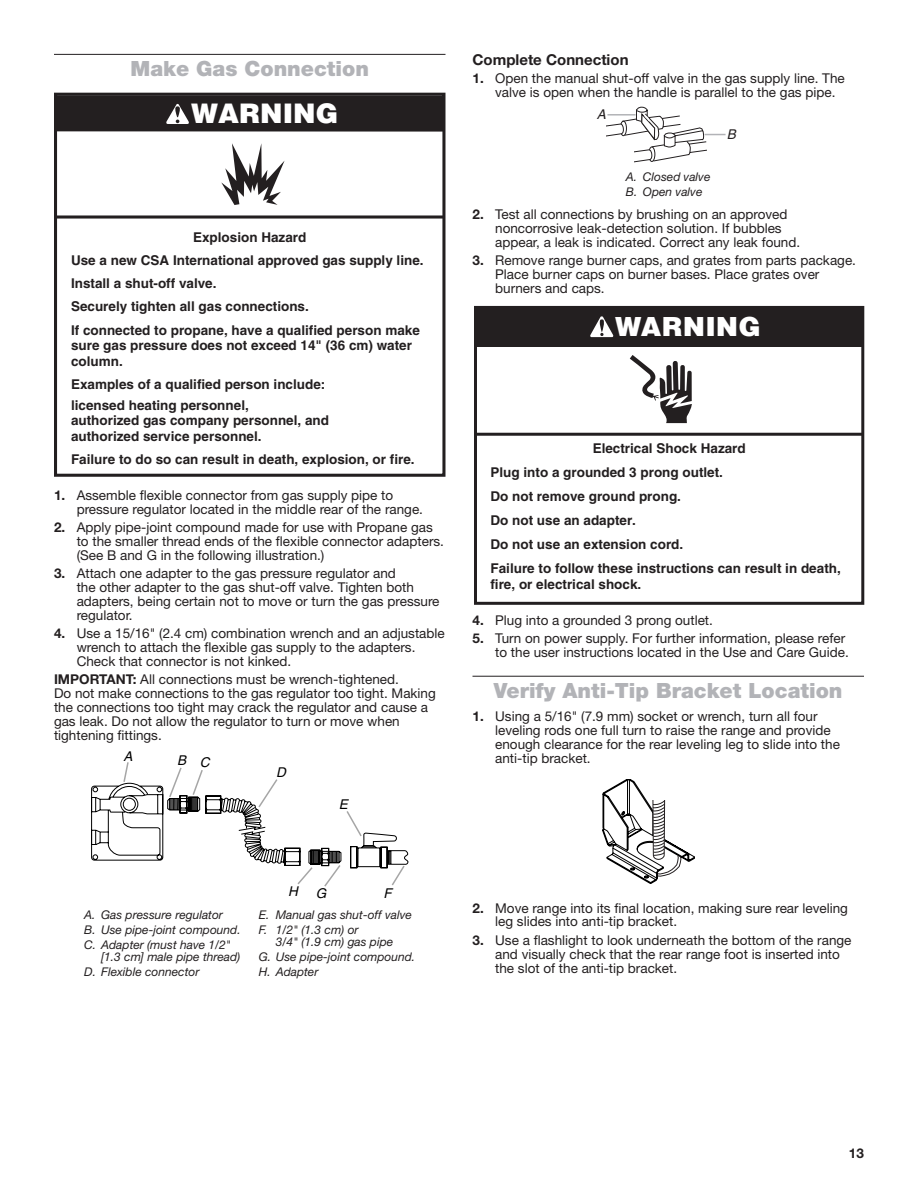
<style>
.page{position:relative;width:918px;height:1188px;background:#fff}
.page>*{position:absolute;margin:0;border:0;box-sizing:border-box;transform-origin:0 0}
.t1{font:900 27px "Helvetica";color:#fff}
.t2{font:900 21px "Helvetica Neue LT Std";color:#b2b3b7}
.t3{font:700 15px "Helvetica Neue LT Std";color:#231f20}
.t4{font:13.5px/14px "Helvetica Neue LT Std";color:#231f20}
.t5{font:700 13.5px/24px "Helvetica";color:#231f20}
.t6{font:italic 13.5px "Helvetica";color:#000}
.t7{font:700 13.5px "Helvetica Neue LT Std";color:#231f20}
.t8{font:italic 13.5px "Helvetica";color:#231f20}
.t9{font:italic 12px/15px "Helvetica Neue LT Std";color:#231f20}
.s1{font-weight:700}
</style>
<div class="page">
<hr style="left:54px;top:54px;width:392px;height:1px;background:#231f20">
<hr style="left:472px;top:676px;width:392px;height:1px;background:#231f20">
<svg style="left:58px;top:215px;width:383px;height:4px;background:#565354"></svg>
<div style="left:54px;top:93px;width:391px;height:384px;border:3px solid #231f20"></div>
<div style="left:56px;top:95px;width:388px;height:37px;background:#231f20"></div>
<svg style="left:166px;top:104px;width:23px;height:20px"></svg>
<svg style="left:221px;top:143px;width:64px;height:62px"></svg>
<svg style="left:91px;top:762px;width:317px;height:125px"></svg>
<svg style="left:606px;top:107px;width:120px;height:56px"></svg>
<svg style="left:630px;top:355px;width:62px;height:68px"></svg>
<div style="left:476px;top:307px;width:387px;height:39px;background:#231f20"></div>
<hr style="left:476px;top:433px;width:387px;height:3px;background:#231f20">
<svg style="left:590px;top:316px;width:24px;height:21px"></svg>
<div style="left:474px;top:306px;width:390px;height:299px;border:3px solid #231f20"></div>
<svg style="left:602px;top:779px;width:93px;height:105px"></svg>
<h2 class="t2" style="left:131px;top:56px;width:240px">Make Gas Connection</h2>
<h1 class="t1" style="left:191px;top:96px;width:148px">WARNING</h1>
<p class="t5" style="left:71px;top:225px;width:354px;line-height:23.2px;text-indent:122px">Explosion Hazard<br>Use a new CSA International approved gas supply line.<br>Install a shut-off valve.<br>Securely tighten all gas connections.<br>If connected to propane, have a qualified person make</p>
<p class="t5" style="left:71px;top:338px;width:343px;line-height:15.8px">sure gas pressure does not exceed 14" (36 cm) water column.</p>
<p class="t5" style="left:71px;top:374px;width:256px;line-height:20.2px">Examples of a qualified person include: licensed heating personnel,</p>
<p class="t5" style="left:71px;top:413px;width:260px;line-height:15.8px">authorized gas company personnel, and authorized service personnel.</p>
<p class="t5" style="left:71px;top:448px;width:345px">Failure to do so can result in death, explosion, or fire.</p>
<p class="t4" style="left:77px;top:488px;width:348px;text-indent:-23px"><span class="s1">1.</span> Assemble flexible connector from gas supply pipe to pressure regulator located in the middle rear of the range.</p>
<p class="t4" style="left:77px;top:520px;width:369px;text-indent:-23px"><span class="s1">2.</span> Apply pipe-joint compound made for use with Propane gas to the smaller thread ends of the flexible connector adapters. (See B and G in the following illustration.)</p>
<p class="t4" style="left:77px;top:566px;width:364px;text-indent:-23px"><span class="s1">3.</span> Attach one adapter to the gas pressure regulator and<br>the other adapter to the gas shut-off valve. Tighten both adapters, being certain not to move or turn the gas pressure regulator.</p>
<p class="t4" style="left:77px;top:626px;width:370px;text-indent:-23px"><span class="s1">4.</span> Use a 15/16" (2.4 cm) combination wrench and an adjustable wrench to attach the flexible gas supply to the adapters.<br>Check that connector is not kinked.</p>
<p class="t4" style="left:54px;top:672px;width:383px"><span class="s1">IMPORTANT:</span> All connections must be wrench-tightened.<br>Do not make connections to the gas regulator too tight. Making the connections too tight may crack the regulator and cause a gas leak. Do not allow the regulator to turn or move when tightening fittings.</p>
<p class="t6" style="left:124px;top:749px;width:11px">A</p>
<p class="t6" style="left:177px;top:753px;width:34px">B C</p>
<p class="t6" style="left:276px;top:765px;width:11px">D</p>
<p class="t6" style="left:339px;top:797px;width:11px">E</p>
<p class="t3" style="left:472px;top:50px;width:158px">Complete Connection</p>
<p class="t4" style="left:495px;top:71px;width:351px;text-indent:-23px"><span class="s1">1.</span> Open the manual shut-off valve in the gas supply line. The valve is open when the handle is parallel to the gas pipe.</p>
<p class="t8" style="left:597px;top:106px;width:14px">A</p>
<p class="t9" style="left:626px;top:169px;width:86px">A. Closed valve<br>B. Open valve</p>
<p class="t8" style="left:727px;top:127px;width:14px">B</p>
<p class="t4" style="left:495px;top:207px;width:307px;text-indent:-23px"><span class="s1">2.</span> Test all connections by brushing on an approved noncorrosive leak-detection solution. If bubbles appear, a leak is indicated. Correct any leak found.</p>
<p class="t4" style="left:495px;top:253px;width:362px;text-indent:-23px"><span class="s1">3.</span> Remove range burner caps, and grates from parts package.<br>Place burner caps on burner bases. Place grates over burners and caps.</p>
<h1 class="t1" style="left:615px;top:311px;width:148px">WARNING</h1>
<p class="t5" style="left:490px;top:436px;width:352px;text-indent:102px">Electrical Shock Hazard<br>Plug into a grounded 3 prong outlet.<br>Do not remove ground prong.<br>Do not use an adapter.<br>Do not use an extension cord.<br>Failure to follow these instructions can result in death,</p>
<p class="t5" style="left:490px;top:572px;width:152px">fire, or electrical shock.</p>
<p class="t4" style="left:472px;top:613px;width:242px"><span class="s1">4.</span> Plug into a grounded 3 prong outlet.</p>
<p class="t4" style="left:472px;top:631px;width:378px;text-align:right"><span class="s1">5.</span> Turn on power supply. For further information, please refer to the user instructions located in the Use and Care Guide.</p>
<h2 class="t2" style="left:494px;top:678px;width:350px">Verify Anti-Tip Bracket Location</h2>
<p class="t4" style="left:495px;top:709px;width:346px;text-indent:-23px"><span class="s1">1.</span> Using a 5/16" (7.9 mm) socket or wrench, turn all four leveling rods one full turn to raise the range and provide enough clearance for the rear leveling leg to slide into the anti-tip bracket.</p>
<p class="t9" style="left:84px;top:907px;width:158px">A. Gas pressure regulator<br>B. Use pipe-joint compound.<br>C. Adapter (must have 1/2"</p>
<p class="t9" style="left:84px;top:949px;width:158px;text-indent:17px">[1.3 cm] male pipe thread)<br>D. Flexible connector</p>
<p class="t6" style="left:288px;top:884px;width:11px">H</p>
<p class="t6" style="left:316px;top:885px;width:12px">G</p>
<p class="t6" style="left:383px;top:885px;width:10px">F</p>
<p class="t9" style="left:259px;top:907px;width:155px">E. Manual gas shut-off valve<br>F. 1/2" (1.3 cm) or</p>
<p class="t9" style="left:259px;top:934px;width:158px;text-indent:17px">3/4" (1.9 cm) gas pipe<br>G. Use pipe-joint compound.<br>H. Adapter</p>
<p class="t4" style="left:495px;top:901px;width:354px;text-indent:-23px"><span class="s1">2.</span> Move range into its final location, making sure rear leveling leg slides into anti-tip bracket.</p>
<p class="t4" style="left:495px;top:933px;width:358px;text-indent:-23px"><span class="s1">3.</span> Use a flashlight to look underneath the bottom of the range and visually check that the rear range foot is inserted into the slot of the anti-tip bracket.</p>
<p class="t7" style="left:849px;top:1145px;width:17px">13</p>
</div>
